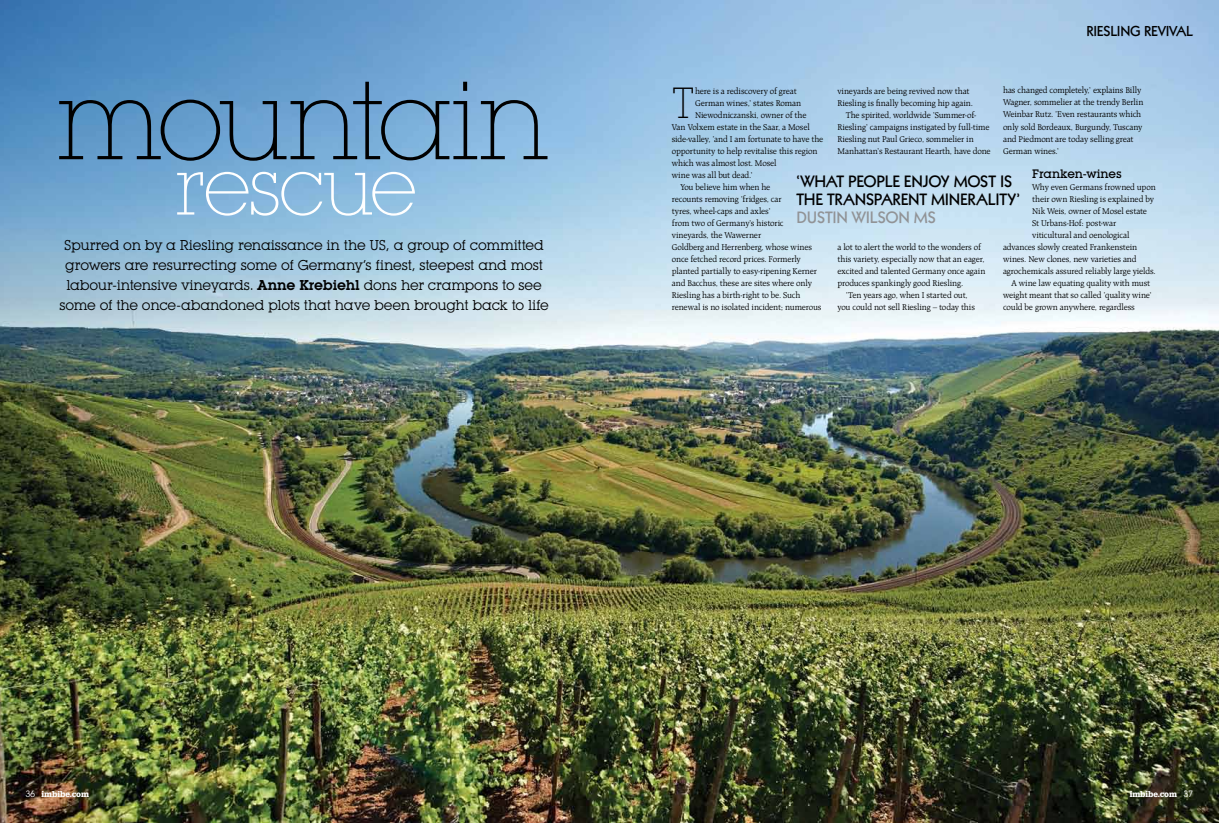
<style>
.page{position:relative;width:1219px;height:823px;background:#fff}
.page>*{position:absolute;margin:0;border:0;box-sizing:border-box;transform-origin:0 0}
.t1{font:300 108.9px "Lubalin Graph IT Cby BT Xtra";letter-spacing:-.06em;color:#000}
.t2{font:300 78px "Lubalin Graph IT Cby BT Xtra";letter-spacing:-.045em;color:#fff}
.t3{font:300 42.8px "Lubalin Graph IT Cby BT Xtra";color:#000}
.t4{font:16px/18px "Geometric 231 BT Bold C";letter-spacing:-.015em;color:#000}
.t5{font:16px "Geometric 231 BT Bold C";letter-spacing:-.015em;color:#919396}
.t6{font:14px/20px "Lubalin Graph IT Cby BT";letter-spacing:-.015em;color:#000;text-align:center}
.t7{font:14px "Geometric 231 BT Bold C";letter-spacing:-.02em;color:#000}
.t8{font:500 12px "Lubalin Graph IT Cby BT";letter-spacing:-.005em;color:#000}
.t9{font:300 9px/12px "Raleigh BT";letter-spacing:-.015em;color:#000}
.t10{font:900 8px "Glypha LT Std";letter-spacing:-.01em;color:#fff}
.s1{font-weight:600}
.s2{font-family:"Lubalin Graph IT Cby BT";font-weight:400;font-size:9px}
</style>
<div class="page">
<img style="left:0;top:0;width:1219px;height:822px">
<h1 class="t1" style="left:55px;top:54px;width:496px">mountain</h1>
<h2 class="t2" style="left:174px;top:139px;width:245px">rescue</h2>
<p class="t6" style="left:59px;top:234px;width:491px">Spurred on by a Riesling renaissance in the US, a group of committed growers are resurrecting some of Germany’s finest, steepest and most labour-intensive vineyards. <span class="s1">Anne Krebiehl</span> dons her crampons to see some of the once-abandoned plots that have been brought back to life</p>
<h3 class="t7" style="left:1086px;top:22px;width:108px">RIESLING REVIVAL</h3>
<p class="t9" style="left:1003px;top:84px;width:142px">has changed completely,’ explains Billy Wagner, sommelier at the trendy Berlin Weinbar Rutz. ‘Even restaurants which only sold Bordeaux, Burgundy, Tuscany and Piedmont are today selling great German wines.’</p>
<h3 class="t8" style="left:1032px;top:166px;width:91px">Franken-wines</h3>
<p class="t9" style="left:1032px;top:180px;width:125px">Why even Germans frowned upon</p>
<p class="t9" style="left:1032px;top:192px;width:123px">their own Riesling is explained by</p>
<p class="t9" style="left:1032px;top:204px;width:116px">Nik Weis, owner of Mosel estate</p>
<p class="t9" style="left:1032px;top:216px;width:86px">St Urbans-Hof: post-war</p>
<p class="t9" style="left:1032px;top:228px;width:99px">viticultural and oenological</p>
<p class="t9" style="left:1003px;top:240px;width:136px">advances slowly created Frankenstein</p>
<p class="t9" style="left:1003px;top:252px;width:135px">wines. New clones, new varieties and</p>
<p class="t9" style="left:1003px;top:264px;width:154px">agrochemicals assured reliably large yields.</p>
<p class="t9" style="left:1011px;top:276px;width:140px">A wine law equating quality with must</p>
<p class="t9" style="left:1003px;top:288px;width:150px">weight meant that so called ‘quality wine’</p>
<p class="t9" style="left:1003px;top:300px;width:133px">could be grown anywhere, regardless</p>
<p class="t9" style="left:837px;top:84px;width:134px">vineyards are being revived now that</p>
<p class="t9" style="left:837px;top:96px;width:137px">Riesling is finally becoming hip again.</p>
<p class="t9" style="left:846px;top:108px;width:132px">The spirited, worldwide ‘Summer-of-</p>
<p class="t9" style="left:837px;top:120px;width:154px">Riesling’ campaigns instigated by full-time</p>
<p class="t9" style="left:837px;top:132px;width:138px">Riesling nut Paul Grieco, sommelier in</p>
<p class="t9" style="left:837px;top:144px;width:155px">Manhattan’s Restaurant Hearth, have done</p>
<h3 class="t3" style="left:672px;top:76px;width:24px">T</h3>
<p class="t9" style="left:695px;top:84px;width:103px">here is a rediscovery of great</p>
<p class="t9" style="left:695px;top:96px;width:108px">German wines,’ states Roman</p>
<p class="t9" style="left:695px;top:108px;width:113px">Niewodniczanski, owner of the</p>
<p class="t9" style="left:672px;top:120px;width:139px">Van Volxem estate in the Saar, a Mosel</p>
<p class="t9" style="left:672px;top:132px;width:153px">side-valley, ‘and I am fortunate to have the</p>
<p class="t9" style="left:672px;top:144px;width:147px">opportunity to help revitalise this region</p>
<p class="t9" style="left:672px;top:156px;width:106px">which was almost lost. Mosel</p>
<p class="t9" style="left:672px;top:168px;width:82px">wine was all but dead.’</p>
<p class="t9" style="left:680px;top:180px;width:92px">You believe him when he</p>
<p class="t9" style="left:672px;top:192px;width:111px">recounts removing ‘fridges, car</p>
<p class="t9" style="left:672px;top:204px;width:100px">tyres, wheel-caps and axles’</p>
<p class="t9" style="left:672px;top:216px;width:113px">from two of Germany’s historic</p>
<p class="t9" style="left:672px;top:228px;width:91px">vineyards, the Wawerner</p>
<p class="t9" style="left:672px;top:240px;width:142px">Goldberg and Herrenberg, whose wines</p>
<p class="t9" style="left:672px;top:252px;width:130px">once fetched record prices. Formerly</p>
<p class="t9" style="left:672px;top:264px;width:147px">planted partially to easy-ripening Kerner</p>
<p class="t9" style="left:672px;top:276px;width:142px">and Bacchus, these are sites where only</p>
<p class="t9" style="left:672px;top:288px;width:130px">Riesling has a birth-right to be. Such</p>
<p class="t9" style="left:672px;top:300px;width:151px">renewal is no isolated incident; numerous</p>
<h3 class="t4" style="left:797px;top:172px;width:225px">‘WHAT PEOPLE ENJOY MOST IS<br>THE TRANSPARENT MINERALITY’</h3>
<h3 class="t5" style="left:797px;top:207px;width:129px">DUSTIN WILSON MS</h3>
<p class="t9" style="left:837px;top:240px;width:145px">a lot to alert the world to the wonders of</p>
<p class="t9" style="left:837px;top:252px;width:149px">this variety, especially now that an eager,</p>
<p class="t9" style="left:837px;top:264px;width:150px">excited and talented Germany once again</p>
<p class="t9" style="left:837px;top:276px;width:127px">produces spankingly good Riesling.</p>
<p class="t9" style="left:846px;top:288px;width:123px">‘Ten years ago, when I started out,</p>
<p class="t9" style="left:837px;top:300px;width:139px">you could not sell Riesling – today this</p>
<p class="t10" style="left:25px;top:789px;width:65px"><span class="s2">36</span> imbibe.com</p>
<p class="t10" style="left:1130px;top:789px;width:65px">imbibe.com <span class="s2">37</span></p>
</div>
